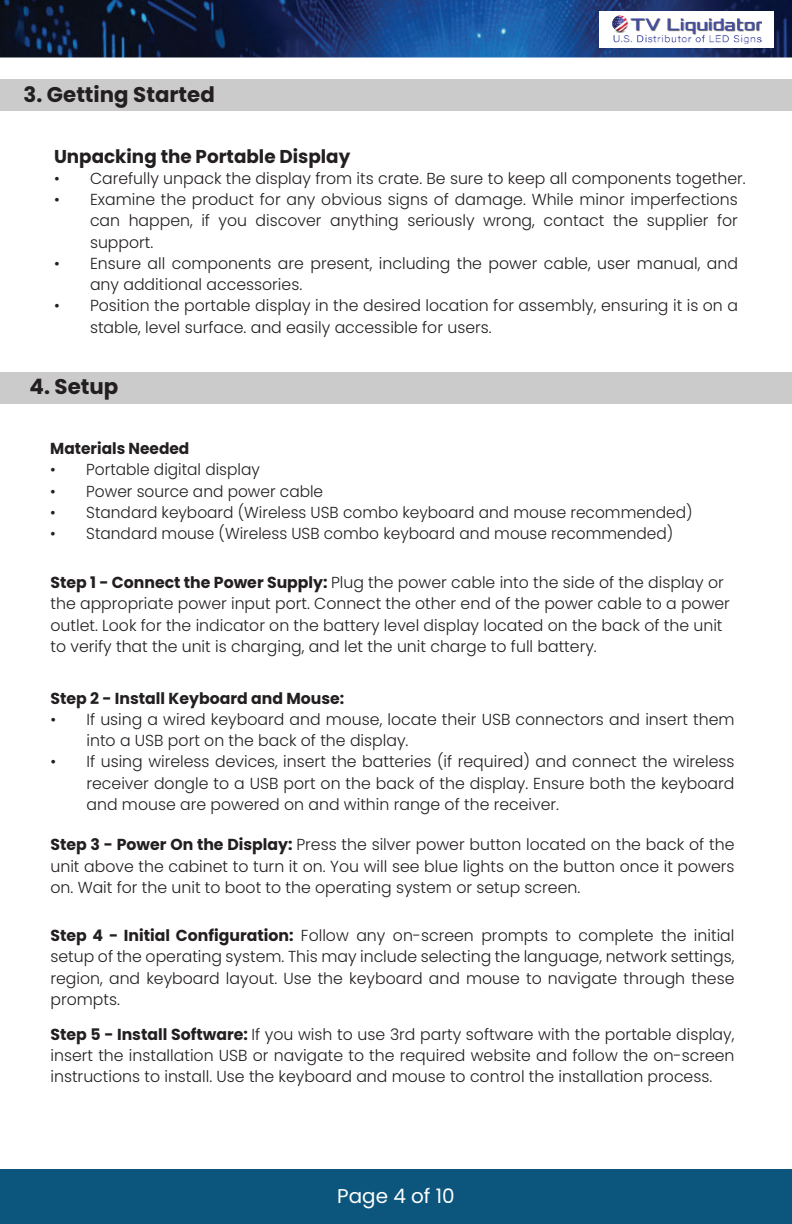
<style>
.page{position:relative;width:792px;height:1224px;background:#fff}
.page>*{position:absolute;margin:0;border:0;box-sizing:border-box;transform-origin:0 0}
.t1{font:700 21.2px "Poppins";color:#231f20}
.t2{font:20px "Poppins";color:#fff}
.t3{font:700 18.6px "Poppins";color:#231f20}
.t4{font:300 16px/21.2px "Poppins";color:#231f20;text-align:justify}
.t5{font:700 16px "Poppins";color:#231f20}
.s1{font-weight:700}
</style>
<div class="page">
<img style="left:0;top:0;width:792px;height:58px">
<div style="left:0;top:1169px;width:792px;height:55px;background:#0c557c"></div>
<div style="left:599px;top:11px;width:175px;height:36px;background:#fff"></div>
<img style="left:613px;top:15px;width:148px;height:28px">
<div style="left:0;top:372px;width:792px;height:31px;background:#cbcbcb"></div>
<div style="left:0;top:79px;width:792px;height:31px;background:#cbcbcb"></div>
<h1 class="t1" style="left:24px;top:83px;width:193px">3. Getting Started</h1>
<p class="t3" style="left:54px;top:145px;width:298px">Unpacking the Portable Display</p>
<p class="t4" style="left:54px;top:168px;width:693px">• Carefully unpack the display from its crate. Be sure to keep all components together.</p>
<p class="t4" style="left:90px;top:189px;width:649px;text-indent:-36px">• Examine the product for any obvious signs of damage. While minor imperfections can happen, if you discover anything seriously wrong, contact the supplier for support.</p>
<p class="t4" style="left:90px;top:253px;width:649px;text-indent:-36px">• Ensure all components are present, including the power cable, user manual, and any additional accessories.</p>
<p class="t4" style="left:90px;top:295px;width:650px;text-indent:-36px">• Position the portable display in the desired location for assembly, ensuring it is on a stable, level surface. and easily accessible for users.</p>
<h1 class="t1" style="left:30px;top:374px;width:90px">4. Setup</h1>
<p class="t5" style="left:50px;top:439px;width:141px">Materials Needed</p>
<p class="t4" style="left:50px;top:459px;width:211px">• Portable digital display</p>
<p class="t4" style="left:50px;top:480px;width:274px">• Power source and power cable</p>
<p class="t4" style="left:50px;top:502px;width:644px">• Standard keyboard (Wireless USB combo keyboard and mouse recommended)</p>
<p class="t4" style="left:50px;top:523px;width:625px">• Standard mouse (Wireless USB combo keyboard and mouse recommended)</p>
<p class="t4" style="left:50px;top:572px;width:681px;text-align:left"><span class="s1">Step 1 - Connect the Power Supply:</span> Plug the power cable into the side of the display or the appropriate power input port. Connect the other end of the power cable to a power outlet. Look for the indicator on the battery level display located on the back of the unit to verify that the unit is charging, and let the unit charge to full battery.</p>
<p class="t5" style="left:50px;top:689px;width:295px">Step 2 - Install Keyboard and Mouse:</p>
<p class="t4" style="left:87px;top:709px;width:649px;text-indent:-36px">• If using a wired keyboard and mouse, locate their USB connectors and insert them into a USB port on the back of the display.</p>
<p class="t4" style="left:87px;top:751px;width:649px;text-indent:-36px">• If using wireless devices, insert the batteries (if required) and connect the wireless receiver dongle to a USB port on the back of the display. Ensure both the keyboard and mouse are powered on and within range of the receiver.</p>
<p class="t4" style="left:50px;top:834px;width:686px"><span class="s1">Step 3 - Power On the Display:</span> Press the silver power button located on the back of the unit above the cabinet to turn it on. You will see blue lights on the button once it powers on. Wait for the unit to boot to the operating system or setup screen.</p>
<p class="t4" style="left:50px;top:925px;width:686px"><span class="s1">Step 4 - Initial Configuration:</span> Follow any on-screen prompts to complete the initial setup of the operating system. This may include selecting the language, network settings, region, and keyboard layout. Use the keyboard and mouse to navigate through these prompts.</p>
<p class="t4" style="left:50px;top:1024px;width:686px"><span class="s1">Step 5 - Install Software:</span> If you wish to use 3rd party software with the portable display, insert the installation USB or navigate to the required website and follow the on-screen instructions to install. Use the keyboard and mouse to control the installation process.</p>
<p class="t2" style="left:337px;top:1184px;width:119px">Page 4 of 10</p>
</div>
